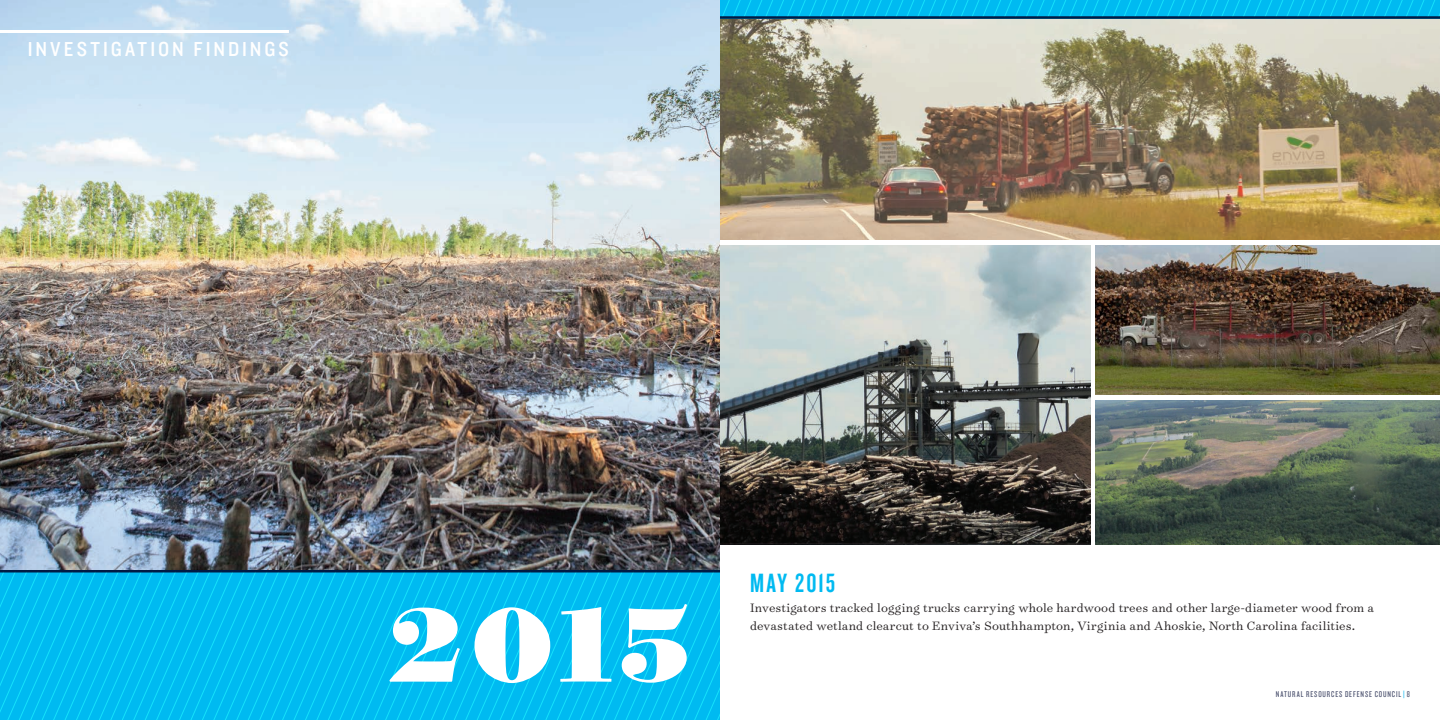
<style>
.page{position:relative;width:1440px;height:720px;background:#fff}
.page>*{position:absolute;margin:0;border:0;box-sizing:border-box;transform-origin:0 0}
.t1{font:900 120px "Surveyor Display";color:#fff}
.headers{font:27.5px "Knockout 48 Featherweight";letter-spacing:.065em;color:#00baf1}
.t2{font:21px "Knockout 30 Junior Welterwt";letter-spacing:.135em;color:#fff}
.BODY_COPY{font:300 13.75px/17.5px "Surveyor Text";letter-spacing:.01em;color:#231f20}
.t3{font:8.75px "Knockout 28 Junior Feathrwt";letter-spacing:.105em;color:#4b516e}
.s1{font-family:"Knockout 94 Ultmt Sumo";color:#51caf5}
</style>
<div class="page">
<img style="left:720px;top:27px;width:720px;height:213px">
<img style="left:720px;top:245px;width:371px;height:300px">
<img style="left:1096px;top:245px;width:344px;height:150px">
<img style="left:1096px;top:400px;width:344px;height:145px">
<img style="left:0;top:0;width:720px;height:562px">
<hr style="left:0;top:30px;width:289px;height:3px;background:#fff">
<svg style="left:0;top:581px;width:720px;height:139px;background:#01bdf1"></svg>
<div style="left:0;top:562px;width:727px;height:19px;background:#fff;opacity:.75"></div>
<hr style="left:0;top:570px;width:720px;height:2px;background:#102649">
<svg style="left:721px;top:0;width:719px;height:8px;background:#01bdf1"></svg>
<div style="left:712px;top:8px;width:728px;height:19px;background:#fff;opacity:.75"></div>
<hr style="left:720px;top:16px;width:720px;height:3px;background:#102649">
<p class="t2" style="left:28px;top:35px;width:263px">INVESTIGATION FINDINGS</p>
<p class="t1" style="left:388px;top:567px;width:304px">2015</p>
<p class="headers" style="left:750px;top:566px;width:87px">MAY 2015</p>
<p class="BODY_COPY" style="left:750px;top:599px;width:626px">Investigators tracked logging trucks carrying whole hardwood trees and other large-diameter wood from a devastated wetland clearcut to Enviva’s Southhampton, Virginia and Ahoskie, North Carolina facilities.</p>
<p class="t3" style="left:1276px;top:689px;width:136px">NATURAL RESOURCES DEFENSE COUNCIL <span class="s1">|</span> 8</p>
</div>
